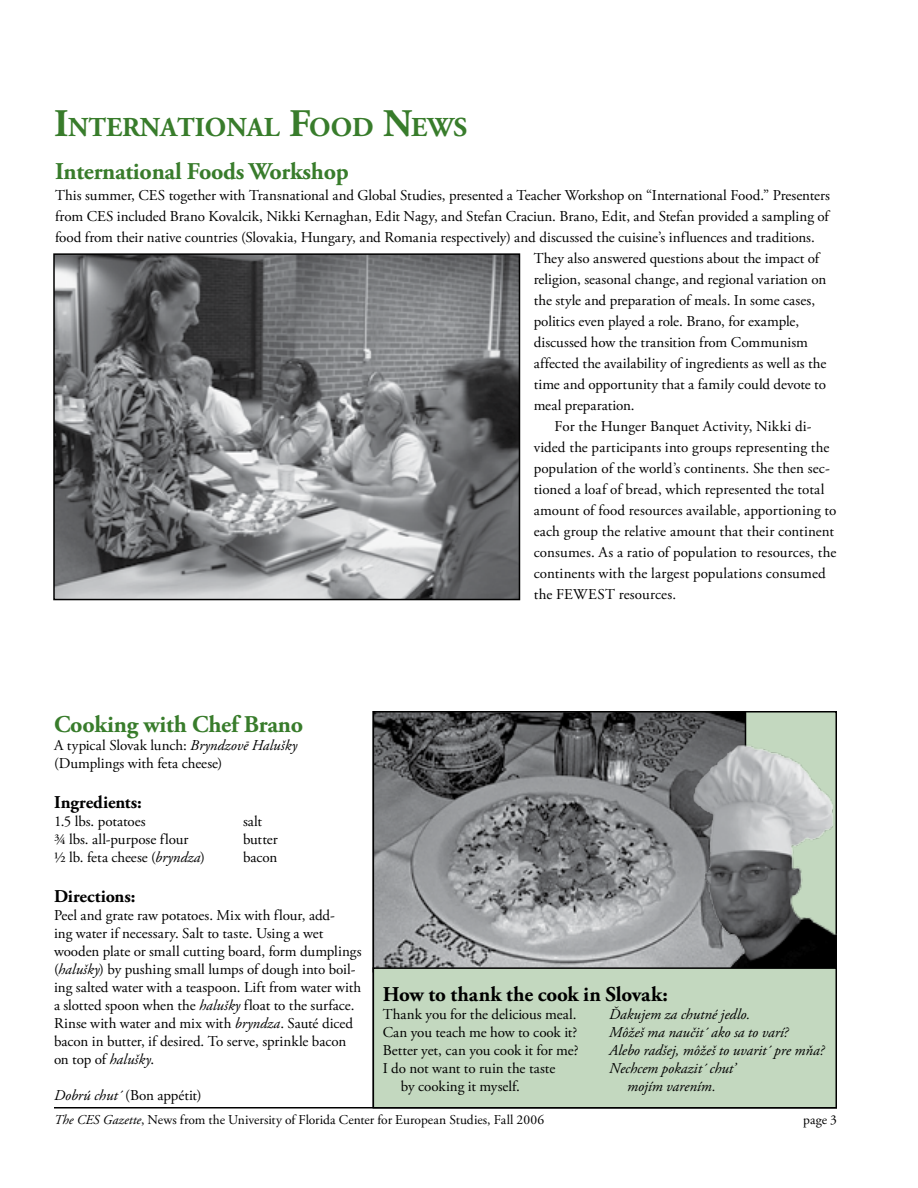
<style>
.page{position:relative;width:918px;height:1188px;background:#fff}
.page>*{position:absolute;margin:0;border:0;box-sizing:border-box;transform-origin:0 0}
.t1{font:700 27.3px "Adobe Garamond Pro";color:#387c2b}
.t2{font:700 24px "Adobe Garamond Pro";letter-spacing:-.01em;color:#387c2b}
.t3{font:700 21px "Adobe Garamond Pro";letter-spacing:-.01em;color:#000}
.t4{font:700 18px "Adobe Garamond Pro";color:#000}
.t5{font:15px/18px "Adobe Garamond Pro";color:#000}
.t6{font:italic 15px "Adobe Garamond Pro";color:#000}
.t7{font:13.5px "Adobe Garamond Pro";color:#000}
.s1{font-size:39px}
.s2{font-style:italic}
</style>
<div class="page">
<hr style="left:54px;top:1107px;width:783px;height:1px;background:#000">
<img style="left:56px;top:256px;width:461px;height:341px">
<div style="left:53px;top:253px;width:467px;height:347px;border:2px solid #000"></div>
<img style="left:376px;top:714px;width:367px;height:253px">
<div style="left:373px;top:711px;width:373px;height:262px;border:2px solid #000"></div>
<img style="left:690px;top:740px;width:147px;height:227px">
<div style="left:373px;top:968px;width:463px;height:140px;background:#c3d8bf"></div>
<div style="left:373px;top:967px;width:464px;height:141px;border:2px solid #000"></div>
<h1 class="t1" style="left:54px;top:112px;width:415px"><span class="s1">I</span>nternational <span class="s1">F</span>ood <span class="s1">N</span>ews</h1>
<h2 class="t2" style="left:55px;top:158px;width:295px">International Foods Workshop</h2>
<p class="t5" style="left:55px;top:187px;width:776px">This summer, CES together with Transnational and Global Studies, presented a Teacher Workshop on “International Food.” Presenters</p>
<p class="t5" style="left:55px;top:208px;width:775px">from CES included Brano Kovalcik, Nikki Kernaghan, Edit Nagy, and Stefan Craciun. Brano, Edit, and Stefan provided a sampling of</p>
<p class="t5" style="left:55px;top:229px;width:761px">food from their native countries (Slovakia, Hungary, and Romania respectively) and discussed the cuisine’s influences and traditions.</p>
<p class="t5" style="left:534px;top:250px;width:287px">They also answered questions about the impact of</p>
<p class="t5" style="left:534px;top:271px;width:294px">religion, seasonal change, and regional variation on</p>
<p class="t5" style="left:534px;top:292px;width:283px">the style and preparation of meals. In some cases,</p>
<p class="t5" style="left:534px;top:313px;width:267px">politics even played a role. Brano, for example,</p>
<p class="t5" style="left:534px;top:334px;width:276px">discussed how the transition from Communism</p>
<p class="t5" style="left:534px;top:355px;width:294px">affected the availability of ingredients as well as the</p>
<p class="t5" style="left:534px;top:376px;width:294px">time and opportunity that a family could devote to</p>
<p class="t5" style="left:534px;top:397px;width:102px">meal preparation.</p>
<p class="t5" style="left:555px;top:418px;width:259px">For the Hunger Banquet Activity, Nikki di-</p>
<p class="t5" style="left:534px;top:439px;width:297px">vided the participants into groups representing the</p>
<p class="t5" style="left:534px;top:460px;width:298px">population of the world’s continents. She then sec-</p>
<p class="t5" style="left:534px;top:481px;width:292px">tioned a loaf of bread, which represented the total</p>
<p class="t5" style="left:534px;top:502px;width:304px">amount of food resources available, apportioning to</p>
<p class="t5" style="left:534px;top:523px;width:302px">each group the relative amount that their continent</p>
<p class="t5" style="left:534px;top:544px;width:304px">consumes. As a ratio of population to resources, the</p>
<p class="t5" style="left:534px;top:565px;width:294px">continents with the largest populations consumed</p>
<p class="t5" style="left:534px;top:586px;width:144px">the FEWEST resources.</p>
<h2 class="t2" style="left:54px;top:711px;width:251px">Cooking with Chef Brano</h2>
<p class="t5" style="left:54px;top:737px;width:245px">A typical Slovak lunch: <span class="s2">Bryndzovē Halušky </span>(Dumplings with feta cheese)</p>
<p class="t4" style="left:54px;top:792px;width:90px">Ingredients:</p>
<p class="t5" style="left:54px;top:813px;width:93px">1.5 lbs. potatoes</p>
<p class="t5" style="left:243px;top:813px;width:21px">salt</p>
<p class="t5" style="left:54px;top:831px;width:136px">¾ lbs. all-purpose flour</p>
<p class="t5" style="left:243px;top:831px;width:36px">butter</p>
<p class="t5" style="left:54px;top:849px;width:152px">½ lb. feta cheese (<span class="s2">bryndza</span>)</p>
<p class="t5" style="left:243px;top:849px;width:36px">bacon</p>
<p class="t4" style="left:54px;top:885px;width:83px">Directions:</p>
<p class="t5" style="left:54px;top:906px;width:309px">Peel and grate raw potatoes. Mix with flour, add-<br>ing water if necessary. Salt to taste. Using a wet wooden plate or small cutting board, form dumplings (<span class="s2">halušky</span>) by pushing small lumps of dough into boil&shy;ing salted water with a teaspoon. Lift from water with a slotted spoon when the <span class="s2">halušky</span> float to the surface.<br>Rinse with water and mix with <span class="s2">bryndza</span>. Sauté diced bacon in butter, if desired. To serve, sprinkle bacon on top of <span class="s2">halušky</span>.</p>
<p class="t5" style="left:54px;top:1086px;width:149px"><span class="s2">Dobrú chut´</span> (Bon appétit)</p>
<h3 class="t3" style="left:383px;top:982px;width:287px">How to thank the cook in Slovak:</h3>
<p class="t5" style="left:383px;top:1005px;width:195px">Thank you for the delicious meal.</p>
<p class="t6" style="left:609px;top:1005px;width:142px">Ďakujem za chutné jedlo.</p>
<p class="t5" style="left:383px;top:1023px;width:196px">Can you teach me how to cook it?</p>
<p class="t6" style="left:609px;top:1023px;width:181px">Môžeš ma naučit´ ako sa to varí?</p>
<p class="t5" style="left:383px;top:1041px;width:197px">Better yet, can you cook it for me?</p>
<p class="t6" style="left:609px;top:1041px;width:217px">Alebo radšej, môžeš to uvarit´ pre mňa?</p>
<p class="t5" style="left:383px;top:1059px;width:174px">I do not want to ruin the taste</p>
<p class="t6" style="left:609px;top:1059px;width:128px">Nechcem pokazit´ chut’</p>
<p class="t5" style="left:401px;top:1077px;width:121px">by cooking it myself.</p>
<p class="t6" style="left:627px;top:1077px;width:90px">mojím varením.</p>
<p class="t7" style="left:54px;top:1111px;width:492px"><span class="s2">The CES Gazette</span>, News from the University of Florida Center for European Studies, Fall 2006</p>
<p class="t7" style="left:803px;top:1111px;width:25px">page</p>
</div>
